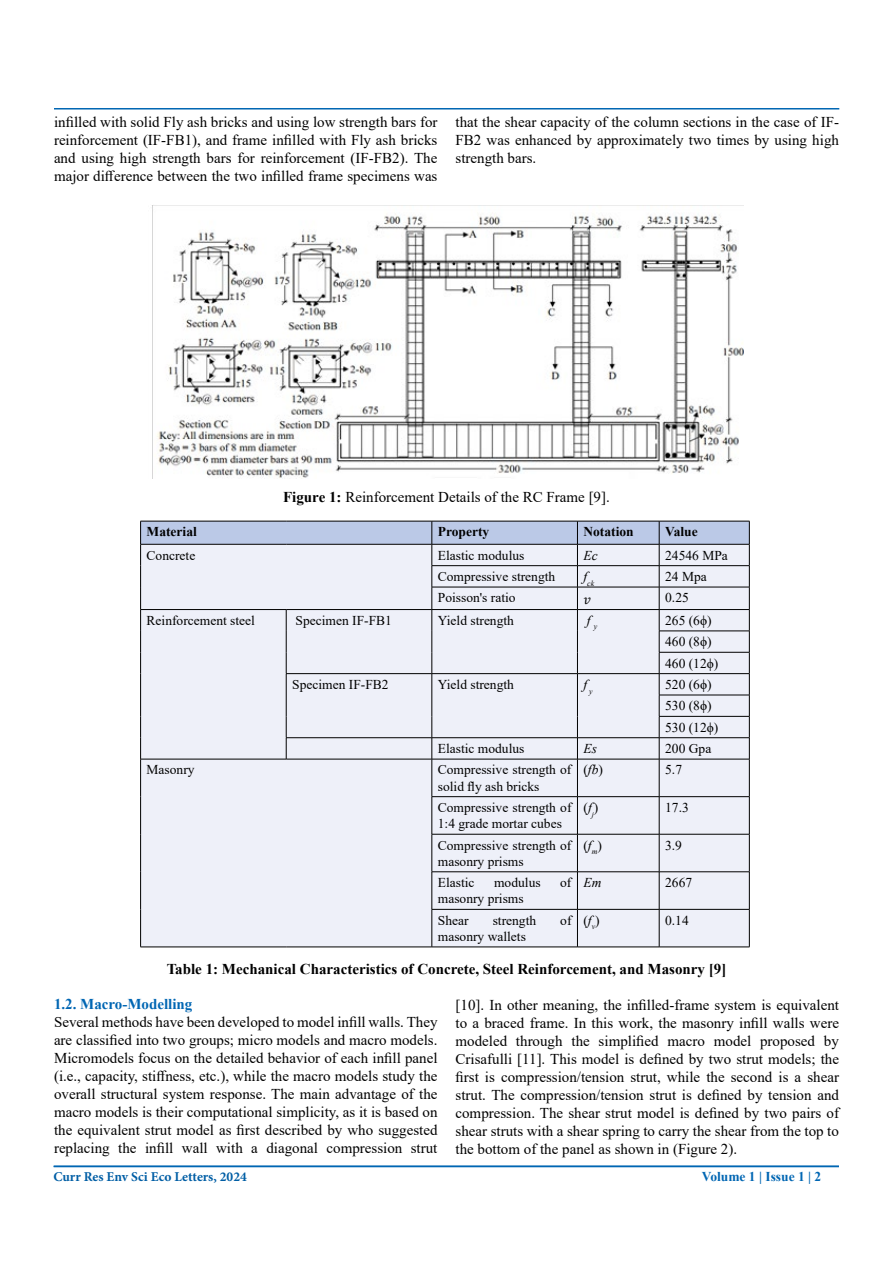
<style>
.page{position:relative;width:893px;height:1263px;background:#fff}
.page>*{position:absolute;margin:0;border:0;box-sizing:border-box;transform-origin:0 0}
.t1{font:15px/18px "Times New Roman";color:#000;text-align:justify}
.t2{font:700 15px "Times New Roman";color:#000}
.t3{font:700 15px "Times New Roman";color:#0066b3}
.t4{font:13.5px/21.3px "Times New Roman";color:#000}
.t5{font:700 13.5px "Times New Roman";color:#000}
.t6{font:700 13.5px "Minion Pro";color:#005ea5}
.t7{font:700 13.5px "Times New Roman";color:#0066b3}
.t8{font:italic 13.5px "Times New Roman";color:#000}
.t9{font:italic 7.8px "Times New Roman";color:#000}
.s1{font-weight:700}
.s2{font-style:italic}
</style>
<div class="page">
<hr style="left:54px;top:1166px;width:785px;height:1px;background:#0066b3">
<hr style="left:54px;top:108px;width:785px;height:2px;background:#0066b3">
<img style="left:152px;top:205px;width:591px;height:273px">
<div style="left:141px;top:760px;width:608px;height:187px;background:#eef0f9"></div>
<hr style="left:140px;top:759px;width:146px;height:1px;background:#000">
<hr style="left:140px;top:759px;width:1px;height:38px;background:#000">
<hr style="left:286px;top:759px;width:146px;height:1px;background:#000">
<hr style="left:140px;top:797px;width:1px;height:37px;background:#000">
<hr style="left:140px;top:834px;width:1px;height:38px;background:#000">
<hr style="left:140px;top:872px;width:1px;height:37px;background:#000">
<hr style="left:140px;top:909px;width:1px;height:38px;background:#000">
<hr style="left:140px;top:947px;width:146px;height:1px;background:#000">
<hr style="left:286px;top:947px;width:146px;height:1px;background:#000">
<hr style="left:432px;top:759px;width:145px;height:1px;background:#000">
<hr style="left:432px;top:759px;width:1px;height:37px;background:#000">
<hr style="left:577px;top:759px;width:82px;height:1px;background:#000">
<hr style="left:577px;top:759px;width:1px;height:37px;background:#000">
<hr style="left:659px;top:759px;width:90px;height:1px;background:#000">
<hr style="left:659px;top:759px;width:1px;height:37px;background:#000">
<hr style="left:749px;top:759px;width:1px;height:37px;background:#000">
<hr style="left:432px;top:796px;width:145px;height:1px;background:#000">
<hr style="left:432px;top:797px;width:1px;height:37px;background:#000">
<hr style="left:577px;top:796px;width:82px;height:1px;background:#000">
<hr style="left:577px;top:797px;width:1px;height:37px;background:#000">
<hr style="left:659px;top:796px;width:90px;height:1px;background:#000">
<hr style="left:659px;top:797px;width:1px;height:37px;background:#000">
<hr style="left:749px;top:797px;width:1px;height:37px;background:#000">
<hr style="left:432px;top:834px;width:145px;height:1px;background:#000">
<hr style="left:432px;top:834px;width:1px;height:37px;background:#000">
<hr style="left:577px;top:834px;width:82px;height:1px;background:#000">
<hr style="left:577px;top:834px;width:1px;height:37px;background:#000">
<hr style="left:659px;top:834px;width:90px;height:1px;background:#000">
<hr style="left:659px;top:834px;width:1px;height:37px;background:#000">
<hr style="left:749px;top:834px;width:1px;height:37px;background:#000">
<hr style="left:432px;top:871px;width:145px;height:1px;background:#000">
<hr style="left:432px;top:872px;width:1px;height:37px;background:#000">
<hr style="left:577px;top:871px;width:82px;height:1px;background:#000">
<hr style="left:577px;top:872px;width:1px;height:37px;background:#000">
<hr style="left:659px;top:871px;width:90px;height:1px;background:#000">
<hr style="left:659px;top:872px;width:1px;height:37px;background:#000">
<hr style="left:749px;top:872px;width:1px;height:37px;background:#000">
<hr style="left:432px;top:909px;width:145px;height:1px;background:#000">
<hr style="left:432px;top:909px;width:1px;height:38px;background:#000">
<hr style="left:577px;top:909px;width:82px;height:1px;background:#000">
<hr style="left:577px;top:909px;width:1px;height:38px;background:#000">
<hr style="left:659px;top:909px;width:90px;height:1px;background:#000">
<hr style="left:659px;top:909px;width:1px;height:38px;background:#000">
<hr style="left:749px;top:909px;width:1px;height:38px;background:#000">
<hr style="left:432px;top:947px;width:145px;height:1px;background:#000">
<hr style="left:577px;top:947px;width:82px;height:1px;background:#000">
<hr style="left:659px;top:947px;width:90px;height:1px;background:#000">
<svg style="left:140px;top:521px;width:610px;height:238px;background:#e1e4ef"></svg>
<p class="t1" style="left:54px;top:113px;width:385px">infilled with solid Fly ash bricks and using low strength bars for reinforcement (IF-FB1), and frame infilled with Fly ash bricks and using high strength bars for reinforcement (IF-FB2). The major difference between the two infilled frame specimens was</p>
<p class="t1" style="left:455px;top:113px;width:385px">that the shear capacity of the column sections in the case of IF-FB2 was enhanced by approximately two times by using high strength bars.</p>
<p class="t1" style="left:283px;top:487px;width:328px"><span class="s1">Figure 1:</span> Reinforcement Details of the RC Frame [9].</p>
<p class="t5" style="left:147px;top:522px;width:52px">Material</p>
<p class="t5" style="left:438px;top:522px;width:53px">Property</p>
<p class="t5" style="left:583px;top:522px;width:52px">Notation</p>
<p class="t5" style="left:665px;top:522px;width:34px">Value</p>
<p class="t4" style="left:147px;top:544px;width:50px">Concrete</p>
<p class="t4" style="left:438px;top:544px;width:88px">Elastic modulus</p>
<p class="t8" style="left:583px;top:546px;width:16px">Ec</p>
<p class="t4" style="left:665px;top:544px;width:64px">24546 MPa</p>
<p class="t4" style="left:438px;top:565px;width:119px">Compressive strength</p>
<p class="t9" style="left:583px;top:577px;width:12px"><sup>f</sup>ck</p>
<p class="t4" style="left:665px;top:565px;width:43px">24 Mpa</p>
<p class="t4" style="left:438px;top:587px;width:79px">Poisson's ratio</p>
<p class="t4" style="left:665px;top:587px;width:25px">0.25</p>
<p class="t4" style="left:147px;top:609px;width:110px">Reinforcement steel</p>
<p class="t4" style="left:296px;top:609px;width:98px">Specimen IF-FB1</p>
<p class="t4" style="left:438px;top:609px;width:78px">Yield strength</p>
<p class="t8" style="left:587px;top:611px;width:12px">f <sub>y</sub></p>
<p class="t4" style="left:665px;top:609px;width:55px">265 (6ϕ)<br>460 (8ϕ)<br>460 (12ϕ)</p>
<p class="t4" style="left:292px;top:673px;width:98px">Specimen IF-FB2</p>
<p class="t4" style="left:438px;top:673px;width:78px">Yield strength</p>
<p class="t8" style="left:583px;top:675px;width:11px">f <sub>y</sub></p>
<p class="t4" style="left:665px;top:673px;width:55px">520 (6ϕ)<br>530 (8ϕ)<br>530 (12ϕ)</p>
<p class="t4" style="left:438px;top:737px;width:88px">Elastic modulus</p>
<p class="t8" style="left:583px;top:739px;width:15px">Es</p>
<p class="t4" style="left:665px;top:737px;width:48px">200 Gpa</p>
<p class="t4" style="left:147px;top:759px;width:49px">Masonry</p>
<p class="t4" style="left:438px;top:761px;width:135px;line-height:16.2px">Compressive strength of solid fly ash bricks</p>
<p class="t4" style="left:583px;top:759px;width:21px">(<span class="s2">fb</span>)</p>
<p class="t4" style="left:665px;top:759px;width:18px">5.7</p>
<p class="t4" style="left:438px;top:799px;width:135px;line-height:16.2px">Compressive strength of<br>1:4 grade mortar cubes</p>
<p class="t4" style="left:583px;top:796px;width:16px">(<span class="s2">f</span><sub>j</sub>)</p>
<p class="t4" style="left:665px;top:796px;width:25px">17.3</p>
<p class="t4" style="left:438px;top:836px;width:135px;line-height:16.2px">Compressive strength of masonry prisms</p>
<p class="t4" style="left:583px;top:834px;width:20px">(<span class="s2">f</span><sub>m</sub>)</p>
<p class="t4" style="left:665px;top:834px;width:18px">3.9</p>
<p class="t4" style="left:438px;top:871px;width:38px">Elastic</p>
<p class="t4" style="left:494px;top:871px;width:48px">modulus</p>
<p class="t4" style="left:560px;top:871px;width:13px">of</p>
<p class="t4" style="left:438px;top:888px;width:87px">masonry prisms</p>
<p class="t8" style="left:583px;top:873px;width:19px">Em</p>
<p class="t4" style="left:665px;top:871px;width:28px">2667</p>
<p class="t4" style="left:438px;top:909px;width:32px">Shear</p>
<p class="t4" style="left:493px;top:909px;width:45px">strength</p>
<p class="t4" style="left:560px;top:909px;width:13px">of</p>
<p class="t4" style="left:438px;top:925px;width:90px">masonry wallets</p>
<p class="t4" style="left:583px;top:909px;width:18px">(<span class="s2">f</span><sub>v</sub>)</p>
<p class="t4" style="left:665px;top:909px;width:25px">0.14</p>
<p class="t2" style="left:167px;top:958px;width:561px">Table 1: Mechanical Characteristics of Concrete, Steel Reinforcement, and Masonry [9]</p>
<p class="t3" style="left:54px;top:993px;width:140px">1.2. Macro-Modelling</p>
<p class="t1" style="left:54px;top:1013px;width:385px">Several methods have been developed to model infill walls. They are classified into two groups; micro models and macro models.<br>Micromodels focus on the detailed behavior of each infill panel (i.e., capacity, stiffness, etc.), while the macro models study the overall structural system response. The main advantage of the macro models is their computational simplicity, as it is based on the equivalent strut model as first described by who suggested replacing the infill wall with a diagonal compression strut</p>
<p class="t1" style="left:455px;top:995px;width:385px">[10]. In other meaning, the infilled-frame system is equivalent to a braced frame. In this work, the masonry infill walls were modeled through the simplified macro model proposed by Crisafulli [11]. This model is defined by two strut models; the first is compression/tension strut, while the second is a shear strut. The compression/tension strut is defined by tension and compression. The shear strut model is defined by two pairs of shear struts with a shear spring to carry the shear from the top to the bottom of the panel as shown in (Figure 2).</p>
<p class="t6" style="left:53px;top:1167px;width:195px">Curr Res Env Sci Eco Letters, 2024</p>
<p class="t7" style="left:702px;top:1166px;width:121px">Volume 1 | Issue 1 | 2</p>
</div>
